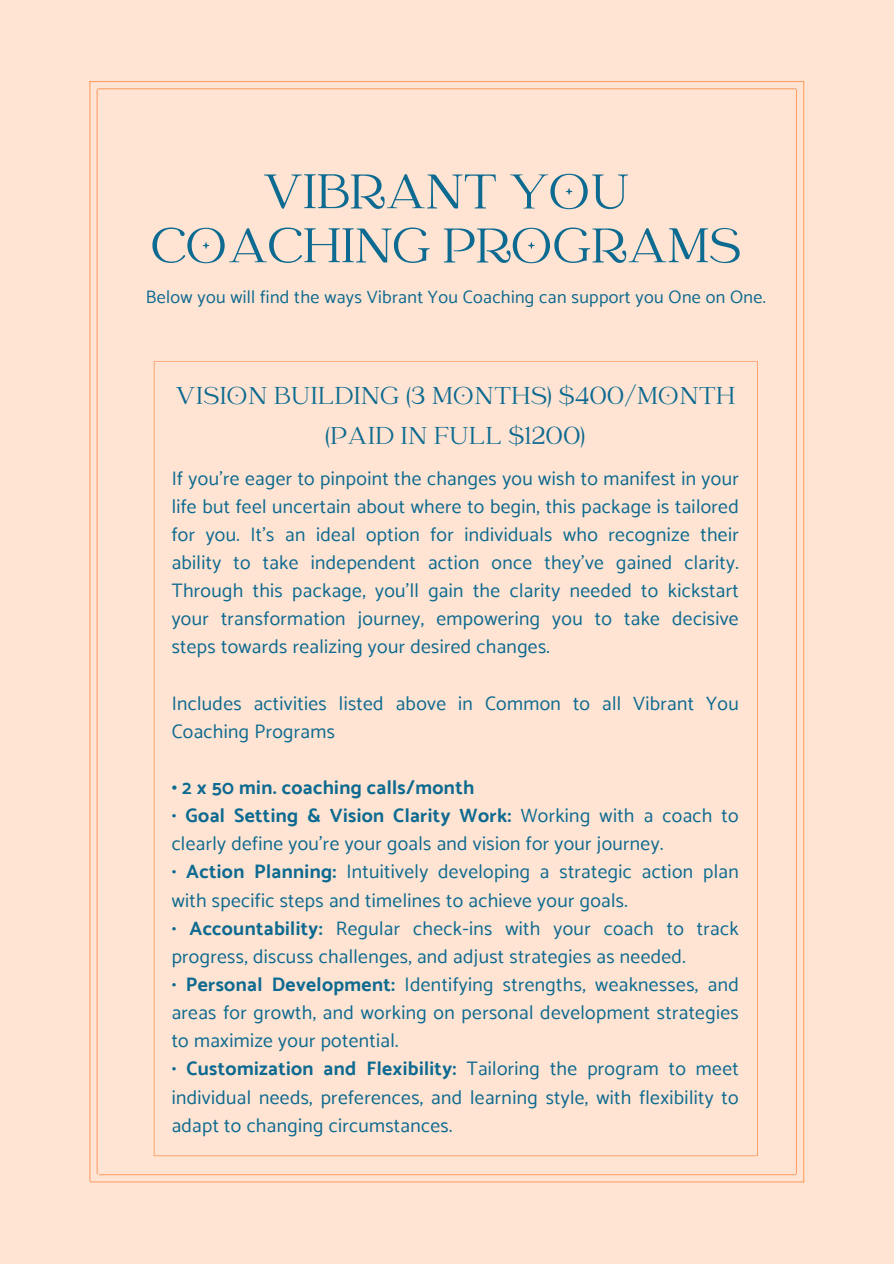
<style>
.page{position:relative;width:894px;height:1264px;background:#fff}
.page>*{position:absolute;margin:0;border:0;box-sizing:border-box;transform-origin:0 0}
.t1{font:54px/54px "Catchy Mager";color:#0d6a90;text-align:center}
.t2{font:27px/39.3px "Catchy Mager";letter-spacing:.02em;color:#0d6a90;text-align:center}
.t3{font:19.5px/28.2px "Catamaran";letter-spacing:.02em;color:#0d6a90}
.t4{font:700 19.5px "Catamaran";letter-spacing:.02em;color:#0d6a90}
.t5{font:18px "Catamaran";letter-spacing:.02em;color:#0d6a90}
.s1{font-weight:700}
</style>
<div class="page">
<div style="left:0;top:0;width:893px;height:1263px;background:#ffe4d3"></div>
<hr style="left:89px;top:81px;width:1px;height:1100px;background:#fea168">
<hr style="left:97px;top:89px;width:1px;height:1085px;background:#fea168">
<hr style="left:795px;top:89px;width:1px;height:1085px;background:#fea168">
<hr style="left:802px;top:81px;width:2px;height:1101px;background:#fea168">
<hr style="left:98px;top:88px;width:697px;height:1px;background:#fea168">
<hr style="left:89px;top:81px;width:715px;height:1px;background:#fea168">
<hr style="left:90px;top:1181px;width:714px;height:1px;background:#fea168">
<hr style="left:99px;top:1174px;width:696px;height:1px;background:#fea168">
<svg style="left:154px;top:361px;width:603px;height:795px"></svg>
<h1 class="t1" style="left:151px;top:169px;width:590px">VIBRANT YOU<br>COACHING PROGRAMS</h1>
<p class="t5" style="left:146px;top:286px;width:621px">Below you will find the ways Vibrant You Coaching can support you One on One.</p>
<h2 class="t2" style="left:175px;top:378px;width:561px">VISION BUILDING (3 MONTHS) $400/MONTH (PAID IN FULL $1200)</h2>
<p class="t3" style="left:172px;top:463px;width:568px;text-align:justify">If you're eager to pinpoint the changes you wish to manifest in your life but feel uncertain about where to begin, this package is tailored for you. It's an ideal option for individuals who recognize their ability to take independent action once they've gained clarity.<br>Through this package, you'll gain the clarity needed to kickstart your transformation journey, empowering you to take decisive steps towards realizing your desired changes.</p>
<p class="t3" style="left:172px;top:688px;width:568px">Includes activities listed above in Common to all Vibrant You<br>Coaching Programs</p>
<p class="t4" style="left:172px;top:776px;width:304px">• 2 x 50 min. coaching calls/month</p>
<p class="t3" style="left:172px;top:801px;width:568px">• <span class="s1">Goal Setting &amp; Vision Clarity Work:</span> Working with a coach to clearly define you’re your goals and vision for your journey.</p>
<p class="t3" style="left:172px;top:857px;width:568px">• <span class="s1">Action Planning:</span> Intuitively developing a strategic action plan with specific steps and timelines to achieve your goals.</p>
<p class="t3" style="left:172px;top:913px;width:568px">• <span class="s1">Accountability:</span> Regular check-ins with your coach to track progress, discuss challenges, and adjust strategies as needed.</p>
<p class="t3" style="left:172px;top:970px;width:568px;text-align:justify">• <span class="s1">Personal Development:</span> Identifying strengths, weaknesses, and areas for growth, and working on personal development strategies to maximize your potential.</p>
<p class="t3" style="left:172px;top:1054px;width:568px;text-align:justify">• <span class="s1">Customization and Flexibility:</span> Tailoring the program to meet individual needs, preferences, and learning style, with flexibility to adapt to changing circumstances.</p>
</div>
